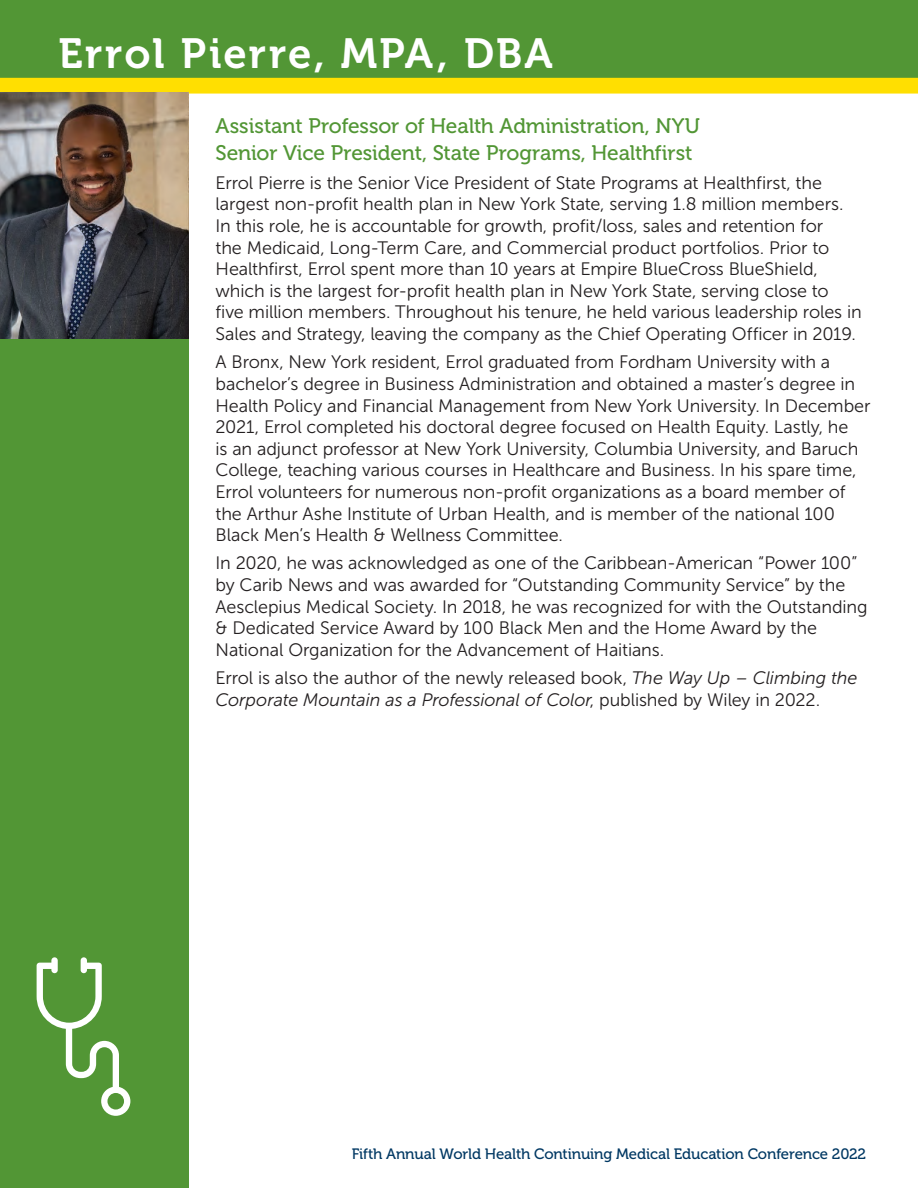
<style>
.page{position:relative;width:918px;height:1188px;background:#fff}
.page>*{position:absolute;margin:0;border:0;box-sizing:border-box;transform-origin:0 0}
.t1{font:42px "Museo 700";letter-spacing:.045em;color:#fff}
.t2{font:21px/27px "Museo 500";letter-spacing:-.005em;color:#529635}
.t3{font:18px/21.6px "Museo Sans 300";letter-spacing:-.005em;color:#231f20}
.t4{font:15px "Museo 500";letter-spacing:-.01em;color:#003863}
.s1{font-style:italic}
</style>
<div class="page">
<div style="left:0;top:0;width:188px;height:1188px;background:#529635"></div>
<div style="left:0;top:0;width:918px;height:93px;background:#529635"></div>
<div style="left:0;top:78px;width:918px;height:16px;background:#ffdf01"></div>
<svg style="left:37px;top:957px;width:93px;height:159px"></svg>
<img style="left:0;top:93px;width:188px;height:246px">
<h1 class="t1" style="left:59px;top:38px;width:496px">Errol Pierre, MPA, DBA</h1>
<p class="t2" style="left:216px;top:114px;width:486px">Assistant Professor of Health Administration, NYU<br>Senior Vice President, State Programs, Healthfirst</p>
<p class="t3" style="left:216px;top:173px;width:648px">Errol Pierre is the Senior Vice President of State Programs at Healthfirst, the largest non-profit health plan in New York State, serving 1.8 million members.<br>In this role, he is accountable for growth, profit/loss, sales and retention for<br>the Medicaid, Long-Term Care, and Commercial product portfolios. Prior to Healthfirst, Errol spent more than 10 years at Empire BlueCross BlueShield, which is the largest for-profit health plan in New York State, serving close to<br>five million members. Throughout his tenure, he held various leadership roles in Sales and Strategy, leaving the company as the Chief Operating Officer in 2019.</p>
<p class="t3" style="left:216px;top:353px;width:657px">A Bronx, New York resident, Errol graduated from Fordham University with a bachelor’s degree in Business Administration and obtained a master’s degree in Health Policy and Financial Management from New York University. In December 2021, Errol completed his doctoral degree focused on Health Equity. Lastly, he<br>is an adjunct professor at New York University, Columbia University, and Baruch College, teaching various courses in Healthcare and Business. In his spare time, Errol volunteers for numerous non-profit organizations as a board member of the Arthur Ashe Institute of Urban Health, and is member of the national 100<br>Black Men’s Health &amp; Wellness Committee.</p>
<p class="t3" style="left:216px;top:554px;width:654px">In 2020, he was acknowledged as one of the Caribbean-American “Power 100” by Carib News and was awarded for “Outstanding Community Service” by the Aesclepius Medical Society. In 2018, he was recognized for with the Outstanding &amp; Dedicated Service Award by 100 Black Men and the Home Award by the National Organization for the Advancement of Haitians.</p>
<p class="t3" style="left:216px;top:669px;width:644px">Errol is also the author of the newly released book, <span class="s1">The Way Up – Climbing the<br>Corporate Mountain as a Professional of Color</span>, published by Wiley in 2022.</p>
<p class="t4" style="left:352px;top:1149px;width:516px">Fifth Annual World Health Continuing Medical Education Conference 2022</p>
</div>
